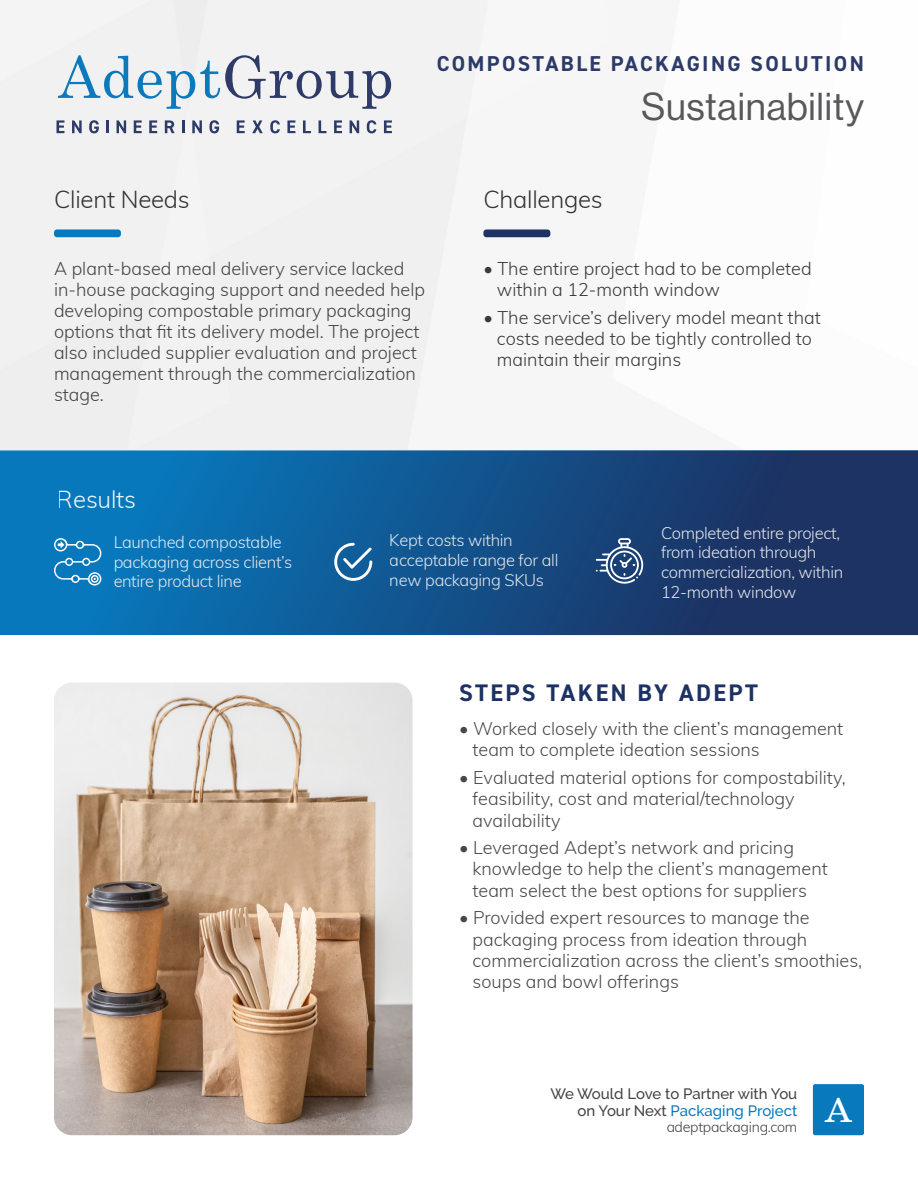
<style>
.page{position:relative;width:918px;height:1188px;background:#fff}
.page>*{position:absolute;margin:0;border:0;box-sizing:border-box;transform-origin:0 0}
.t1{font:38.1px "N Haas Grotesk DS Pro 55 Rg";letter-spacing:.02em;color:#57585a}
.t2{font:34.95px "School";color:#fff}
.t3{font:300 24px "Muli";letter-spacing:-.01em;color:#343335}
.t4{font:700 24px "DIN2014";letter-spacing:.1em;color:#1d3262}
.t5{font:300 24px "Muli";letter-spacing:-.01em;color:#fff}
.t6{font:700 21.6px "DIN2014";letter-spacing:.11em;color:#2c3a68}
.t7{font:300 18px/21.1px "Muli";color:#383a39}
.t8{font:300 18px/21.1px "Muli";color:#434343}
.t9{font:300 16.5px/19.8px "Muli";letter-spacing:-.02em;color:#f2f2f2}
.t10{font:500 15px/16.5px "Raleway";color:#434343;text-align:right}
.t11{font:300 14.25px "Muli";letter-spacing:-.02em;color:#343335}
.s1{color:#0879bd}
</style>
<div class="page">
<svg style="left:0;top:450px;width:918px;height:185px;background:#12538d"></svg>
<svg style="left:57px;top:120px;width:7px;height:13px"></svg>
<svg style="left:72px;top:120px;width:10px;height:13px"></svg>
<svg style="left:89px;top:120px;width:10px;height:13px"></svg>
<svg style="left:106px;top:120px;width:3px;height:13px"></svg>
<svg style="left:117px;top:120px;width:9px;height:13px"></svg>
<svg style="left:134px;top:120px;width:8px;height:13px"></svg>
<svg style="left:149px;top:120px;width:8px;height:13px"></svg>
<svg style="left:165px;top:120px;width:10px;height:13px"></svg>
<svg style="left:182px;top:120px;width:3px;height:13px"></svg>
<svg style="left:192px;top:120px;width:10px;height:13px"></svg>
<svg style="left:209px;top:120px;width:10px;height:13px"></svg>
<svg style="left:237px;top:120px;width:8px;height:13px"></svg>
<svg style="left:252px;top:120px;width:11px;height:13px"></svg>
<svg style="left:270px;top:120px;width:10px;height:13px"></svg>
<svg style="left:287px;top:120px;width:8px;height:13px"></svg>
<svg style="left:303px;top:120px;width:8px;height:13px"></svg>
<svg style="left:319px;top:120px;width:7px;height:13px"></svg>
<svg style="left:334px;top:120px;width:8px;height:13px"></svg>
<svg style="left:350px;top:120px;width:9px;height:13px"></svg>
<svg style="left:367px;top:120px;width:9px;height:13px"></svg>
<svg style="left:384px;top:120px;width:8px;height:13px"></svg>
<svg style="left:58px;top:55px;width:333px;height:54px"></svg>
<img style="left:54px;top:683px;width:359px;height:452px">
<div style="left:54px;top:229px;width:67px;height:8px;background:#0879bd;border-radius:3px"></div>
<div style="left:483px;top:229px;width:67px;height:8px;background:#1c3364;border-radius:3px"></div>
<div style="left:813px;top:1084px;width:51px;height:51px;background:#0879bd;border-radius:2px"></div>
<svg style="left:334px;top:543px;width:38px;height:38px"></svg>
<svg style="left:596px;top:538px;width:47px;height:46px;background:#4f6e96"></svg>
<svg style="left:54px;top:538px;width:47px;height:48px;background:#3892c8"></svg>
<p class="t6" style="left:437px;top:49px;width:429px">COMPOSTABLE PACKAGING SOLUTION</p>
<p class="t1" style="left:641px;top:85px;width:224px">Sustainability</p>
<p class="t3" style="left:54px;top:182px;width:137px">Client Needs</p>
<p class="t8" style="left:54px;top:257px;width:373px">A plant-based meal delivery service lacked in-house packaging support and needed help developing compostable primary packaging options that fit its delivery model. The project also included supplier evaluation and project management through the commercialization stage.</p>
<p class="t3" style="left:483px;top:182px;width:121px">Challenges</p>
<p class="t7" style="left:497px;top:257px;width:316px;text-indent:-14px">• The entire project had to be completed within a 12-month window</p>
<p class="t7" style="left:497px;top:306px;width:325px;text-indent:-14px">• The service’s delivery model meant that costs needed to be tightly controlled to maintain their margins</p>
<h3 class="t5" style="left:57px;top:482px;width:81px">Results</h3>
<p class="t9" style="left:113px;top:531px;width:180px">Launched compostable packaging across client’s entire product line</p>
<p class="t9" style="left:390px;top:529px;width:170px">Kept costs within acceptable range for all new packaging SKUs</p>
<p class="t9" style="left:661px;top:522px;width:184px">Completed entire project, from ideation through commercialization, within<br>12-month window</p>
<p class="t4" style="left:459px;top:677px;width:300px">STEPS TAKEN BY ADEPT</p>
<p class="t7" style="left:472px;top:717px;width:372px;text-indent:-14px">• Worked closely with the client’s management team to complete ideation sessions</p>
<p class="t7" style="left:472px;top:766px;width:375px;text-indent:-14px">• Evaluated material options for compostability, feasibility, cost and material/technology availability</p>
<p class="t7" style="left:472px;top:836px;width:357px;text-indent:-14px">• Leveraged Adept’s network and pricing knowledge to help the client’s management team select the best options for suppliers</p>
<p class="t7" style="left:472px;top:907px;width:391px;text-indent:-14px">• Provided expert resources to manage the packaging process from ideation through commercialization across the client’s smoothies, soups and bowl offerings</p>
<p class="t10" style="left:550px;top:1086px;width:248px">We Would Love to Partner with You on Your Next <span class="s1">Packaging Project</span></p>
<p class="t11" style="left:666px;top:1116px;width:132px">adeptpackaging.com</p>
<p class="t2" style="left:825px;top:1089px;width:29px">A</p>
</div>
